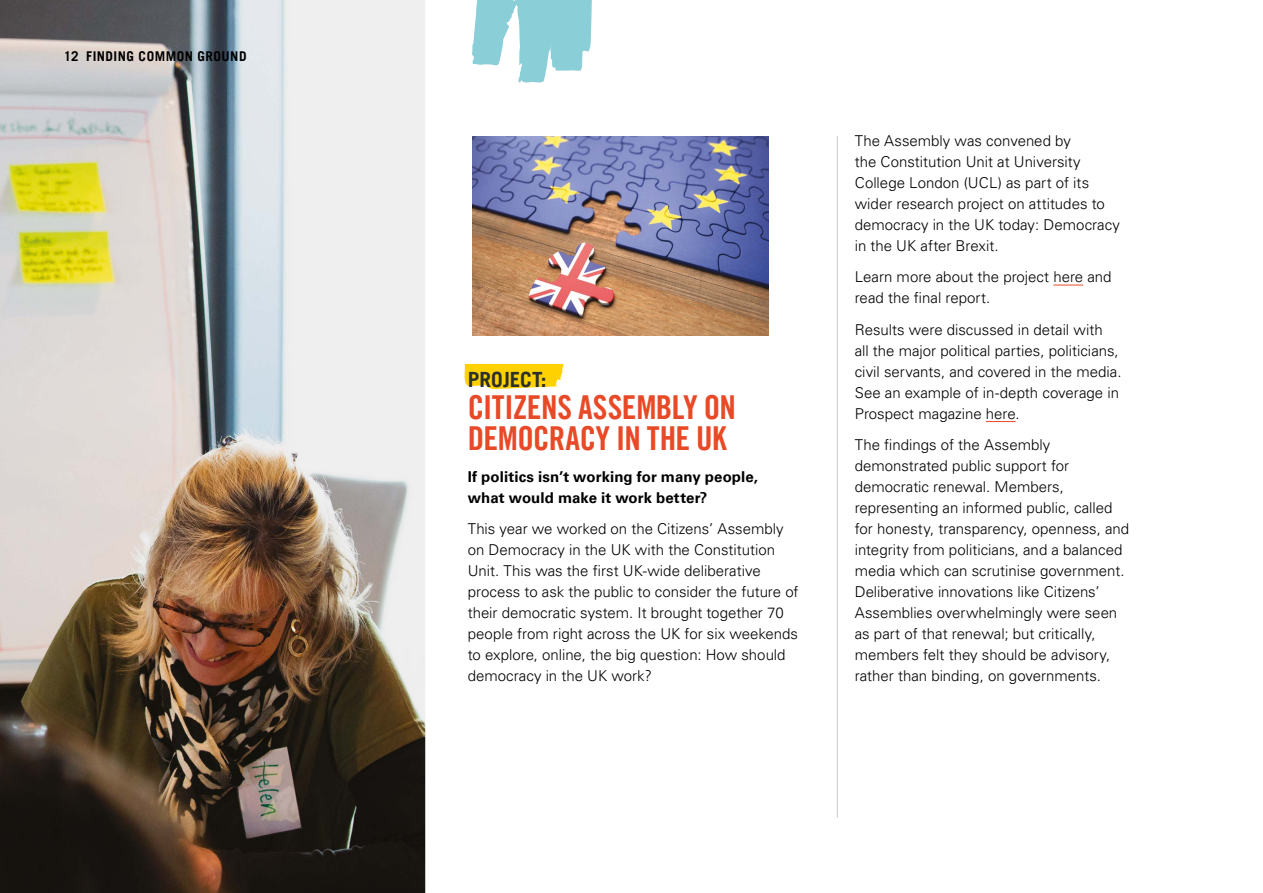
<style>
.page{position:relative;width:1263px;height:893px;background:#fff}
.page>*{position:absolute;margin:0;border:0;box-sizing:border-box;transform-origin:0 0}
.t1{font:33px/31.5px "Trade Gothic LT Pro Bd Cn 20";letter-spacing:-.015em;color:#e84926}
.t2{font:700 21px "Trade Gothic LT Pro";color:#2b2f2d}
.t3{font:300 15px/21px "Univers LT Pro 45";color:#000}
.t4{font:700 15px/21px "Univers LT Pro 65";letter-spacing:.005em;color:#000}
.t5{font:700 13.5px "Trade Gothic LT Pro";letter-spacing:.035em;color:#000}
</style>
<div class="page">
<img style="left:0;top:0;width:425px;height:893px">
<svg style="left:464px;top:364px;width:99px;height:25px;background:#ffd51a"></svg>
<hr style="left:1053px;top:285px;width:30px;height:1px;background:#e84926">
<svg style="left:986px;top:421px;width:29px;height:1px"></svg>
<img style="left:472px;top:136px;width:297px;height:200px">
<hr style="left:837px;top:136px;width:1px;height:682px;background:#d3d5d5">
<svg style="left:472px;top:0;width:120px;height:83px"></svg>
<p class="t5" style="left:64px;top:48px;width:183px">12 FINDING COMMON GROUND</p>
<h2 class="t2" style="left:468px;top:367px;width:81px">PROJECT:</h2>
<h1 class="t1" style="left:468px;top:391px;width:270px">CITIZENS ASSEMBLY ON<br>DEMOCRACY IN THE UK</h1>
<p class="t4" style="left:468px;top:465px;width:292px">If politics isn’t working for many people, what would make it work better?</p>
<p class="t3" style="left:468px;top:518px;width:332px">This year we worked on the Citizens’ Assembly on Democracy in the UK with the Constitution Unit. This was the first UK-wide deliberative process to ask the public to consider the future of their democratic system. It brought together 70 people from right across the UK for six weekends to explore, online, the big question: How should democracy in the UK work?</p>
<p class="t3" style="left:855px;top:129px;width:267px">The Assembly was convened by<br>the Constitution Unit at University<br>College London (UCL) as part of its wider research project on attitudes to democracy in the UK today: Democracy in the UK after Brexit.</p>
<p class="t3" style="left:855px;top:266px;width:258px">Learn more about the project here and read the final report.</p>
<p class="t3" style="left:855px;top:318px;width:268px">Results were discussed in detail with<br>all the major political parties, politicians, civil servants, and covered in the media.<br>See an example of in-depth coverage in Prospect magazine here.</p>
<p class="t3" style="left:855px;top:434px;width:276px">The findings of the Assembly demonstrated public support for democratic renewal. Members, representing an informed public, called for honesty, transparency, openness, and integrity from politicians, and a balanced media which can scrutinise government.<br>Deliberative innovations like Citizens’ Assemblies overwhelmingly were seen as part of that renewal; but critically, members felt they should be advisory, rather than binding, on governments.</p>
</div>
